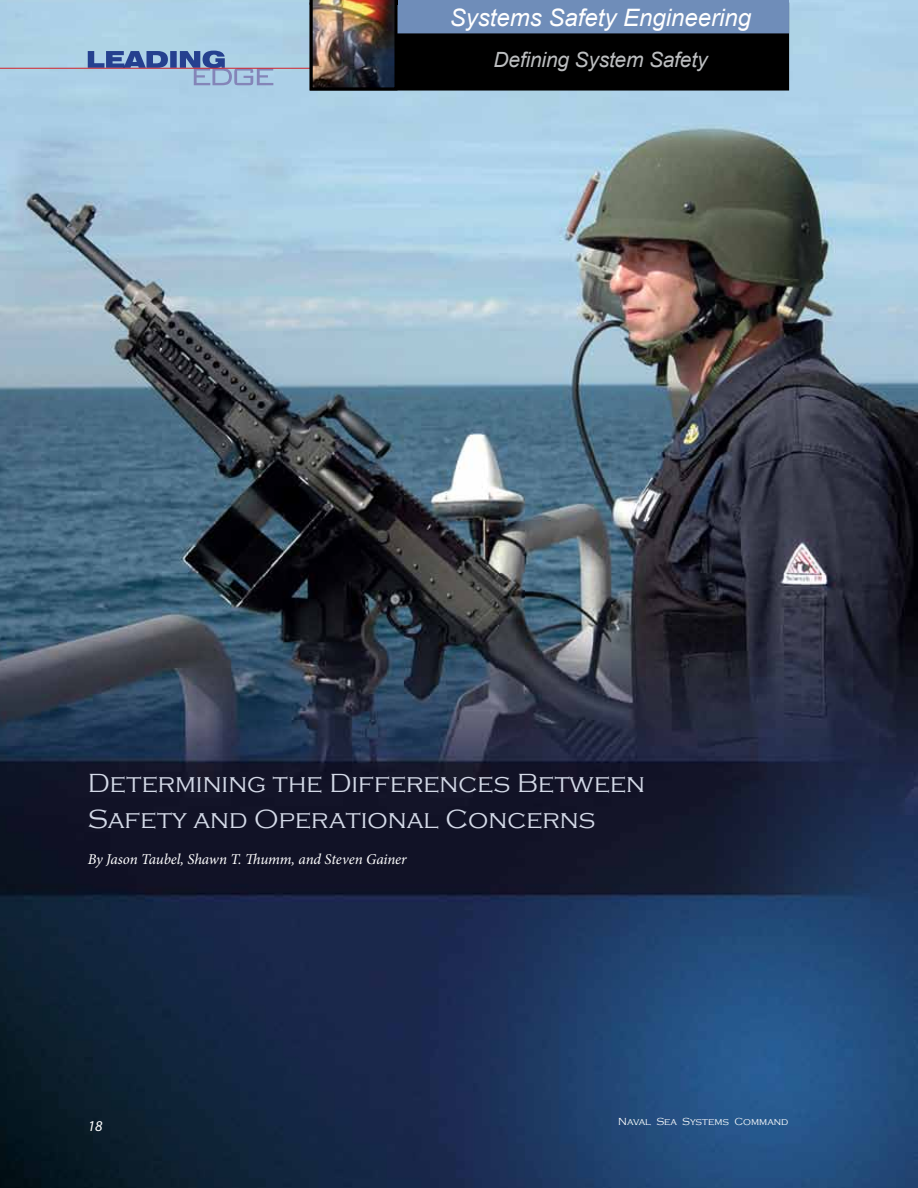
<style>
.page{position:relative;width:918px;height:1188px;background:#fff}
.page>*{position:absolute;margin:0;border:0;box-sizing:border-box;transform-origin:0 0}
.t1{font:300 27px/36px "Copperplate Gothic";color:#d4dae8}
.t2{font:italic 24px "Arial";color:#fff}
.t3{font:italic 21px "Arial";letter-spacing:-.01em;color:#bcbec0}
.t4{font:italic 15px "Minion Pro";letter-spacing:-.01em;color:#fff}
.t5{font:italic 15px "Myriad Pro";color:#fff}
.t6{font:300 10.5px "Copperplate Gothic";color:#fff}
</style>
<div class="page">
<img style="left:0;top:0;width:918px;height:1188px">
<svg style="left:88px;top:51px;width:185px;height:34px;background:#87a4cb"></svg>
<hr style="left:0;top:68px;width:330px;height:1px;background:#d2232a">
<div style="left:310px;top:3px;width:479px;height:87px;background:#000"></div>
<div style="left:313px;top:0;width:476px;height:33px;background:#6f8db9"></div>
<img style="left:310px;top:0;width:88px;height:88px">
<p class="t2" style="left:450px;top:3px;width:303px">Systems Safety Engineering</p>
<p class="t3" style="left:493px;top:46px;width:216px">Defining System Safety</p>
<p class="t1" style="left:88px;top:766px;width:559px">Determining the Differences Between<br>Safety and Operational Concerns</p>
<p class="t4" style="left:88px;top:849px;width:320px">By Jason Taubel, Shawn T. Thumm, and Steven Gainer</p>
<p class="t5" style="left:88px;top:1116px;width:16px">18</p>
<p class="t6" style="left:618px;top:1116px;width:172px">Naval Sea Systems Command</p>
</div>
